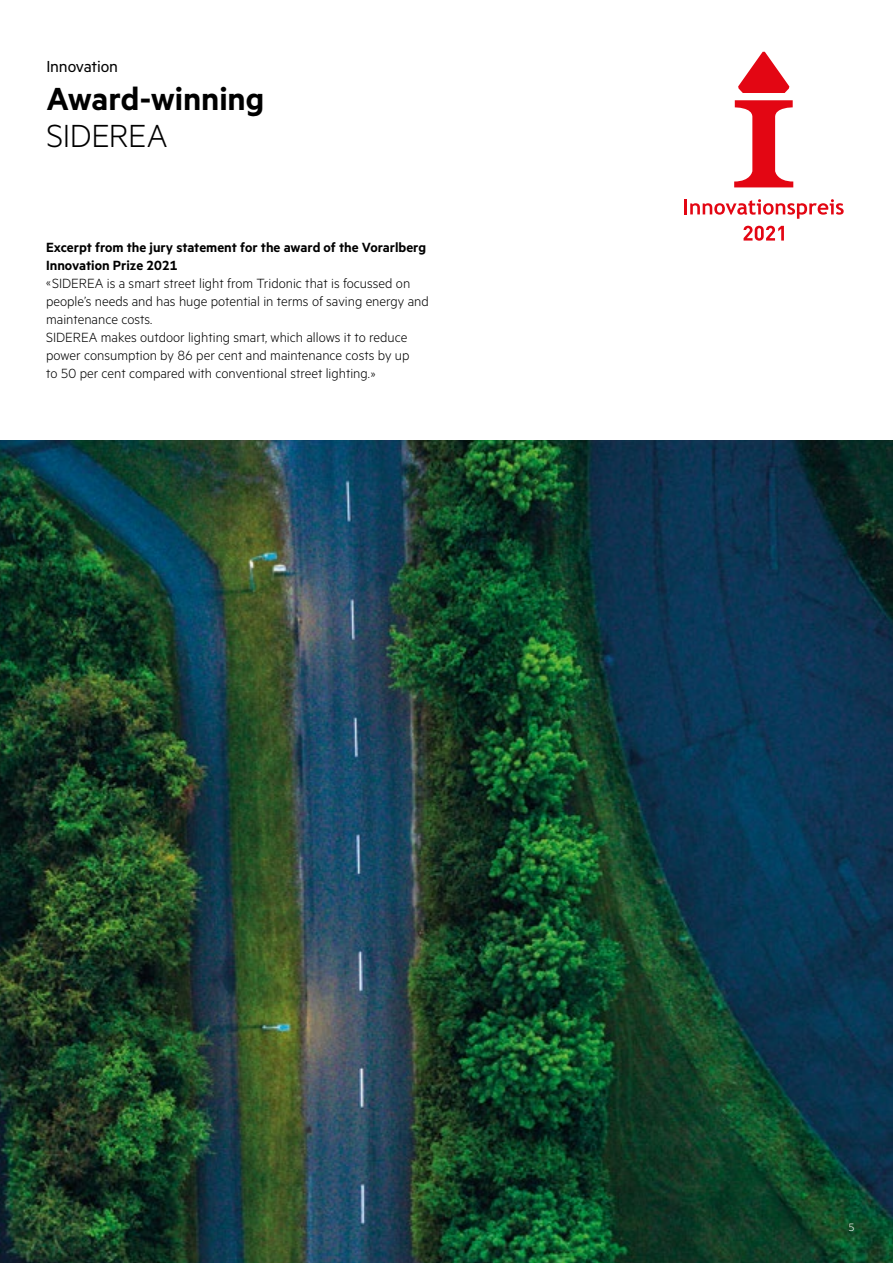
<style>
.page{position:relative;width:893px;height:1263px;background:#fff}
.page>*{position:absolute;margin:0;border:0;box-sizing:border-box;transform-origin:0 0}
.t1{font:600 36px "Metric";letter-spacing:-.005em;color:#000}
.t2{font:300 36px "Metric";letter-spacing:-.01em;color:#000}
.t3{font:18px "Metric";letter-spacing:-.01em;color:#000}
.t4{font:300 15px/18px "Metric";color:#000}
.t5{font:600 15px/18px "Metric";color:#000}
.t6{font:300 12px "Metric";color:#fff}
</style>
<div class="page">
<img style="left:0;top:441px;width:893px;height:822px">
<svg style="left:734px;top:100px;width:59px;height:87px"></svg>
<svg style="left:738px;top:52px;width:51px;height:41px"></svg>
<svg style="left:685px;top:199px;width:159px;height:20px"></svg>
<svg style="left:744px;top:226px;width:40px;height:15px"></svg>
<p class="t3" style="left:46px;top:56px;width:73px">Innovation</p>
<h1 class="t1" style="left:46px;top:77px;width:219px">Award-winning</h1>
<h1 class="t2" style="left:46px;top:115px;width:123px">SIDEREA</h1>
<p class="t5" style="left:46px;top:238px;width:381px">Excerpt from the jury statement for the award of the Vorarlberg<br>Innovation Prize 2021</p>
<p class="t4" style="left:46px;top:274px;width:384px">«SIDEREA is a smart street light from Tridonic that is focussed on people’s needs and has huge potential in terms of saving energy and maintenance costs.<br>SIDEREA makes outdoor lighting smart, which allows it to reduce power consumption by 86 per cent and maintenance costs by up<br>to 50 per cent compared with conventional street lighting.»</p>
<p class="t6" style="left:848px;top:1220px;width:8px">5</p>
</div>
